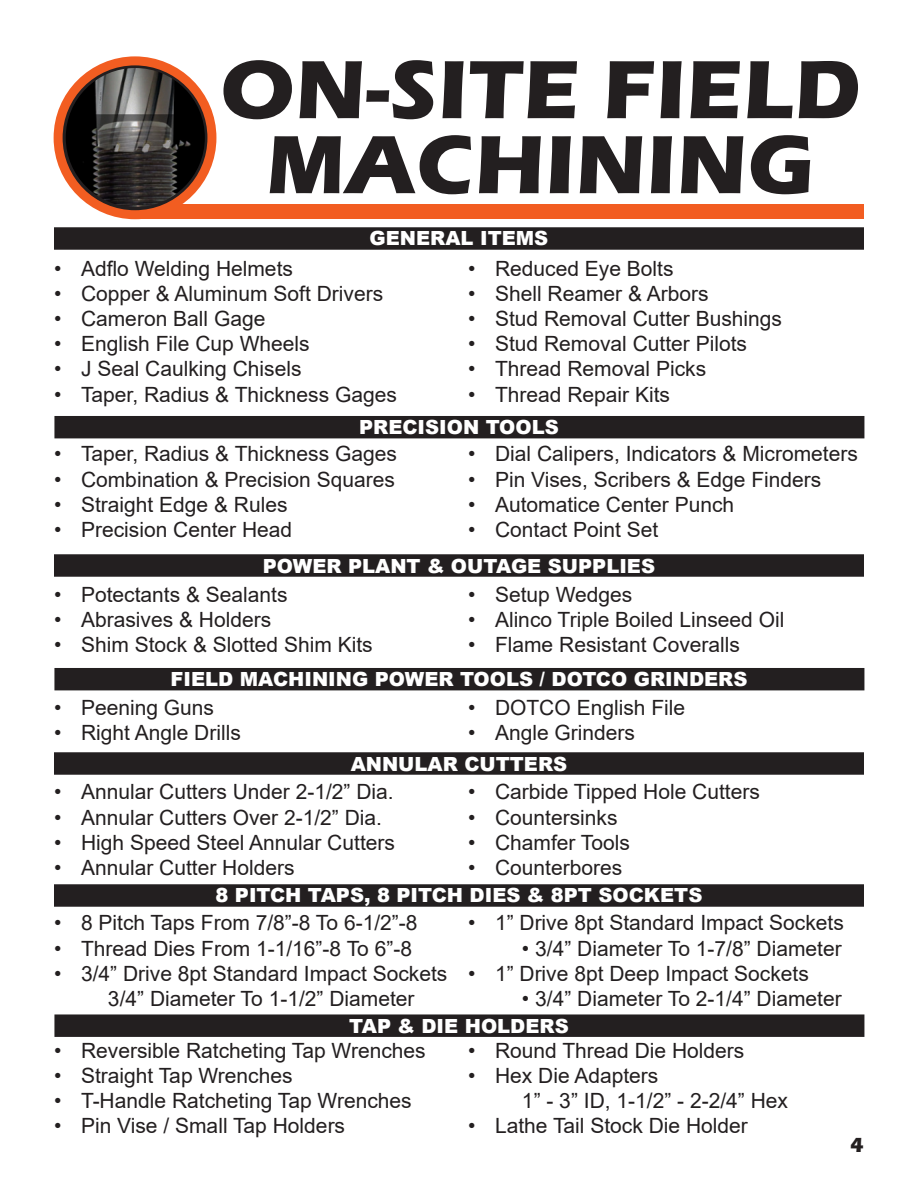
<style>
.page{position:relative;width:918px;height:1188px;background:#fff}
.page>*{position:absolute;margin:0;border:0;box-sizing:border-box;transform-origin:0 0}
.t1{font:700 85.5px "Eras ITC";letter-spacing:.01em;color:#231f20}
.t2{font:21px "Arial";color:#231f20}
.t3{font:700 21px "Eras ITC";color:#231f20}
.t4{font:900 19.5px "Arial";color:#fff}
</style>
<div class="page">
<div style="left:135px;top:204px;width:729px;height:15px;background:#f25d21"></div>
<div style="left:55px;top:1015px;width:809px;height:21px;background:#231f20"></div>
<div style="left:54px;top:1014px;width:810px;height:23px;border:2px solid #231f20"></div>
<div style="left:55px;top:885px;width:808px;height:21px;background:#231f20"></div>
<div style="left:54px;top:884px;width:810px;height:23px;border:2px solid #231f20"></div>
<div style="left:55px;top:753px;width:808px;height:21px;background:#231f20"></div>
<div style="left:54px;top:752px;width:810px;height:23px;border:2px solid #231f20"></div>
<div style="left:55px;top:669px;width:809px;height:21px;background:#231f20"></div>
<div style="left:54px;top:668px;width:810px;height:22px;border:2px solid #231f20"></div>
<div style="left:55px;top:228px;width:808px;height:21px;background:#231f20"></div>
<div style="left:54px;top:227px;width:810px;height:23px;border:2px solid #231f20"></div>
<div style="left:55px;top:555px;width:808px;height:21px;background:#231f20"></div>
<div style="left:54px;top:554px;width:810px;height:23px;border:2px solid #231f20"></div>
<div style="left:55px;top:417px;width:809px;height:21px;background:#231f20"></div>
<div style="left:54px;top:416px;width:810px;height:22px;border:2px solid #231f20"></div>
<svg style="left:58px;top:61px;width:154px;height:154px;background:#8f3f20"></svg>
<div style="left:54px;top:56px;width:162px;height:163px;border:9px solid #f25d21;border-radius:50%"></div>
<img style="left:66px;top:68px;width:139px;height:139px;border-radius:70px">
<p class="t1" style="left:220px;top:41px;width:642px">ON-SITE FIELD</p>
<p class="t1" style="left:266px;top:116px;width:549px">MACHINING</p>
<p class="t4" style="left:370px;top:224px;width:180px">GENERAL ITEMS</p>
<p class="t2" style="left:54px;top:254px;width:241px">• Adflo Welding Helmets</p>
<p class="t2" style="left:54px;top:279px;width:331px">• Copper &amp; Aluminum Soft Drivers</p>
<p class="t2" style="left:54px;top:304px;width:213px">• Cameron Ball Gage</p>
<p class="t2" style="left:54px;top:329px;width:257px">• English File Cup Wheels</p>
<p class="t2" style="left:54px;top:355px;width:249px">• J Seal Caulking Chisels</p>
<p class="t2" style="left:54px;top:380px;width:344px">• Taper, Radius &amp; Thickness Gages</p>
<p class="t2" style="left:468px;top:254px;width:207px">• Reduced Eye Bolts</p>
<p class="t2" style="left:468px;top:279px;width:242px">• Shell Reamer &amp; Arbors</p>
<p class="t2" style="left:468px;top:304px;width:316px">• Stud Removal Cutter Bushings</p>
<p class="t2" style="left:468px;top:329px;width:281px">• Stud Removal Cutter Pilots</p>
<p class="t2" style="left:468px;top:355px;width:240px">• Thread Removal Picks</p>
<p class="t2" style="left:468px;top:380px;width:204px">• Thread Repair Kits</p>
<p class="t4" style="left:359px;top:413px;width:201px">PRECISION TOOLS</p>
<p class="t2" style="left:54px;top:440px;width:344px">• Taper, Radius &amp; Thickness Gages</p>
<p class="t2" style="left:54px;top:465px;width:342px">• Combination &amp; Precision Squares</p>
<p class="t2" style="left:54px;top:490px;width:235px">• Straight Edge &amp; Rules</p>
<p class="t2" style="left:54px;top:515px;width:240px">• Precision Center Head</p>
<p class="t2" style="left:468px;top:440px;width:391px">• Dial Calipers, Indicators &amp; Micrometers</p>
<p class="t2" style="left:468px;top:465px;width:355px">• Pin Vises, Scribers &amp; Edge Finders</p>
<p class="t2" style="left:468px;top:490px;width:268px">• Automatice Center Punch</p>
<p class="t2" style="left:468px;top:515px;width:192px">• Contact Point Set</p>
<p class="t4" style="left:263px;top:552px;width:394px">POWER PLANT &amp; OUTAGE SUPPLIES</p>
<p class="t2" style="left:54px;top:580px;width:235px">• Potectants &amp; Sealants</p>
<p class="t2" style="left:54px;top:605px;width:219px">• Abrasives &amp; Holders</p>
<p class="t2" style="left:54px;top:630px;width:320px">• Shim Stock &amp; Slotted Shim Kits</p>
<p class="t2" style="left:468px;top:580px;width:166px">• Setup Wedges</p>
<p class="t2" style="left:468px;top:605px;width:318px">• Alinco Triple Boiled Linseed Oil</p>
<p class="t2" style="left:468px;top:630px;width:274px">• Flame Resistant Coveralls</p>
<p class="t4" style="left:170px;top:665px;width:579px">FIELD MACHINING POWER TOOLS / DOTCO GRINDERS</p>
<p class="t2" style="left:54px;top:693px;width:162px">• Peening Guns</p>
<p class="t2" style="left:54px;top:718px;width:188px">• Right Angle Drills</p>
<p class="t2" style="left:468px;top:693px;width:219px">• DOTCO English File</p>
<p class="t2" style="left:468px;top:718px;width:169px">• Angle Grinders</p>
<p class="t4" style="left:351px;top:750px;width:218px">ANNULAR CUTTERS</p>
<p class="t2" style="left:54px;top:778px;width:341px">• Annular Cutters Under 2-1/2” Dia.</p>
<p class="t2" style="left:54px;top:803px;width:330px">• Annular Cutters Over 2-1/2” Dia.</p>
<p class="t2" style="left:54px;top:828px;width:343px">• High Speed Steel Annular Cutters</p>
<p class="t2" style="left:54px;top:853px;width:242px">• Annular Cutter Holders</p>
<p class="t2" style="left:468px;top:778px;width:293px">• Carbide Tipped Hole Cutters</p>
<p class="t2" style="left:468px;top:803px;width:151px">• Countersinks</p>
<p class="t2" style="left:468px;top:828px;width:163px">• Chamfer Tools</p>
<p class="t2" style="left:468px;top:853px;width:156px">• Counterbores</p>
<p class="t4" style="left:215px;top:881px;width:488px">8 PITCH TAPS, 8 PITCH DIES &amp; 8PT SOCKETS</p>
<p class="t2" style="left:54px;top:908px;width:365px">• 8 Pitch Taps From 7/8”-8 To 6-1/2”-8</p>
<p class="t2" style="left:54px;top:934px;width:360px">• Thread Dies From 1-1/16”-8 To 6”-8</p>
<p class="t2" style="left:54px;top:959px;width:395px">• 3/4” Drive 8pt Standard Impact Sockets</p>
<p class="t2" style="left:108px;top:984px;width:308px">3/4” Diameter To 1-1/2” Diameter</p>
<p class="t2" style="left:468px;top:908px;width:377px">• 1” Drive 8pt Standard Impact Sockets</p>
<p class="t2" style="left:522px;top:934px;width:321px">• 3/4” Diameter To 1-7/8” Diameter</p>
<p class="t2" style="left:468px;top:959px;width:342px">• 1” Drive 8pt Deep Impact Sockets</p>
<p class="t2" style="left:522px;top:984px;width:321px">• 3/4” Diameter To 2-1/4” Diameter</p>
<p class="t4" style="left:349px;top:1012px;width:221px">TAP &amp; DIE HOLDERS</p>
<p class="t2" style="left:54px;top:1036px;width:373px">• Reversible Ratcheting Tap Wrenches</p>
<p class="t2" style="left:54px;top:1061px;width:240px">• Straight Tap Wrenches</p>
<p class="t2" style="left:54px;top:1086px;width:359px">• T-Handle Ratcheting Tap Wrenches</p>
<p class="t2" style="left:54px;top:1112px;width:293px">• Pin Vise / Small Tap Holders</p>
<p class="t2" style="left:468px;top:1036px;width:278px">• Round Thread Die Holders</p>
<p class="t2" style="left:468px;top:1061px;width:192px">• Hex Die Adapters</p>
<p class="t2" style="left:522px;top:1086px;width:268px">1” - 3” ID, 1-1/2” - 2-2/4” Hex</p>
<p class="t2" style="left:468px;top:1112px;width:281px">• Lathe Tail Stock Die Holder</p>
<p class="t3" style="left:850px;top:1133px;width:15px">4</p>
</div>
